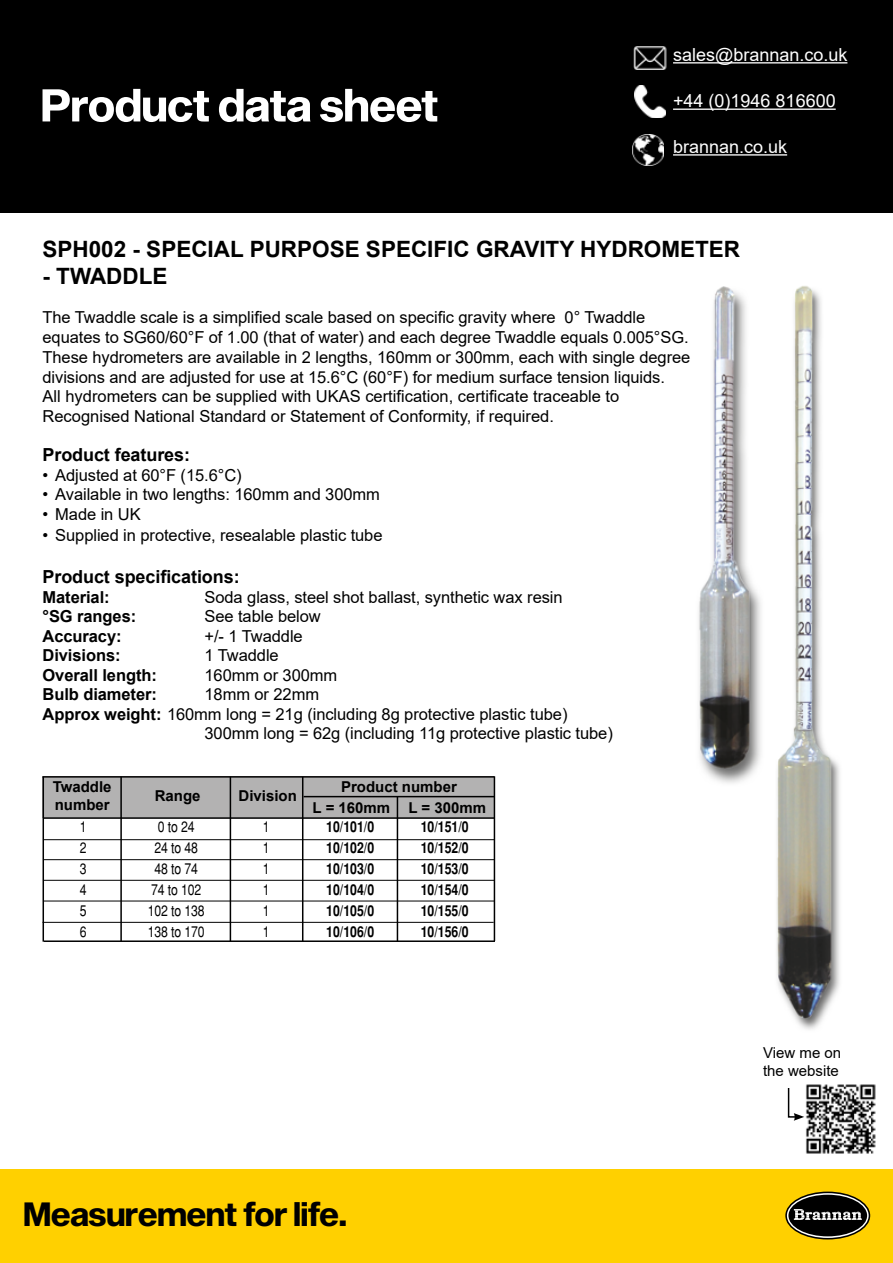
<style>
.page{position:relative;width:893px;height:1263px;background:#fff}
.page>*{position:absolute;margin:0;border:0;box-sizing:border-box;transform-origin:0 0}
.t1{font:33px "Sequel Sans Bold Disp";color:#000}
.t2{font:700 22.5px "Arial";color:#000}
.t3{font:18px "Arial";color:#fff}
.t4{font:700 18px "Arial";letter-spacing:-.005em;color:#000}
.t5{font:16.5px/19.8px "Arial";letter-spacing:-.005em;color:#000}
.t6{font:700 16.5px "Arial";letter-spacing:-.005em;color:#000}
.t7{font:700 condensed 15px "Helvetica";color:#000}
.t8{font:700 15px/18px "Arial";color:#000}
.t9{font:condensed 15px "Helvetica";letter-spacing:-.01em;color:#000}
.t10{font:15px/18px "Arial";color:#000}
.s1{font-weight:700}
</style>
<div class="page">
<div style="left:0;top:0;width:893px;height:213px;background:#000"></div>
<div style="left:0;top:1169px;width:893px;height:94px;background:#ffd000"></div>
<svg style="left:786px;top:1192px;width:83px;height:47px"></svg>
<div style="left:785px;top:1191px;width:85px;height:48px;border:2px solid #000;border-radius:50%"></div>
<div style="left:788px;top:1195px;width:79px;height:41px;background:#000;border-radius:50%"></div>
<svg style="left:794px;top:1209px;width:68px;height:11px"></svg>
<img style="left:633px;top:47px;width:34px;height:22px">
<hr style="left:673px;top:62px;width:174px;height:2px;background:#fff">
<img style="left:635px;top:86px;width:30px;height:32px">
<hr style="left:673px;top:109px;width:163px;height:1px;background:#fff">
<img style="left:633px;top:134px;width:31px;height:32px">
<hr style="left:673px;top:154px;width:114px;height:2px;background:#fff">
<svg style="left:43px;top:89px;width:394px;height:33px"></svg>
<img style="left:776px;top:286px;width:64px;height:744px">
<img style="left:698px;top:286px;width:63px;height:497px">
<div style="left:43px;top:777px;width:452px;height:41px;background:#b3b2b2"></div>
<hr style="left:43px;top:817px;width:451px;height:2px;background:#000">
<hr style="left:43px;top:839px;width:451px;height:1px;background:#000">
<hr style="left:43px;top:880px;width:451px;height:1px;background:#000">
<hr style="left:43px;top:859px;width:451px;height:1px;background:#000">
<hr style="left:43px;top:901px;width:451px;height:1px;background:#000">
<hr style="left:43px;top:922px;width:451px;height:1px;background:#000">
<hr style="left:43px;top:777px;width:1px;height:165px;background:#000">
<hr style="left:494px;top:776px;width:1px;height:165px;background:#000">
<hr style="left:43px;top:776px;width:451px;height:2px;background:#000">
<hr style="left:304px;top:796px;width:191px;height:1px;background:#000">
<hr style="left:44px;top:940px;width:451px;height:2px;background:#000">
<hr style="left:397px;top:797px;width:1px;height:145px;background:#000">
<hr style="left:120px;top:777px;width:2px;height:164px;background:#000">
<hr style="left:302px;top:777px;width:1px;height:164px;background:#000">
<hr style="left:230px;top:777px;width:1px;height:164px;background:#000">
<img style="left:806px;top:1084px;width:70px;height:70px">
<svg style="left:787px;top:1088px;width:17px;height:33px"></svg>
<p class="t3" style="left:673px;top:42px;width:176px">sales@brannan.co.uk</p>
<p class="t3" style="left:673px;top:89px;width:164px">+44 (0)1946 816600</p>
<p class="t3" style="left:673px;top:134px;width:116px">brannan.co.uk</p>
<h2 class="t2" style="left:43px;top:233px;width:699px">SPH002 - SPECIAL PURPOSE SPECIFIC GRAVITY HYDROMETER</h2>
<h2 class="t2" style="left:43px;top:260px;width:126px">- TWADDLE</h2>
<p class="t5" style="left:43px;top:307px;width:649px">The Twaddle scale is a simplified scale based on specific gravity where 0° Twaddle equates to SG60/60°F of 1.00 (that of water) and each degree Twaddle equals 0.005°SG.<br>These hydrometers are available in 2 lengths, 160mm or 300mm, each with single degree divisions and are adjusted for use at 15.6°C (60°F) for medium surface tension liquids.<br>All hydrometers can be supplied with UKAS certification, certificate traceable to Recognised National Standard or Statement of Conformity, if required.</p>
<p class="t4" style="left:43px;top:442px;width:149px">Product features:</p>
<p class="t5" style="left:43px;top:465px;width:201px">• Adjusted at 60°F (15.6°C)</p>
<p class="t5" style="left:43px;top:484px;width:339px">• Available in two lengths: 160mm and 300mm</p>
<p class="t5" style="left:43px;top:504px;width:100px">• Made in UK</p>
<p class="t5" style="left:43px;top:525px;width:342px">• Supplied in protective, resealable plastic tube</p>
<p class="t4" style="left:43px;top:564px;width:199px">Product specifications:</p>
<p class="t6" style="left:43px;top:585px;width:69px">Material:</p>
<p class="t5" style="left:205px;top:587px;width:360px">Soda glass, steel shot ballast, synthetic wax resin</p>
<p class="t6" style="left:43px;top:605px;width:95px">°SG ranges:</p>
<p class="t5" style="left:205px;top:606px;width:118px">See table below</p>
<p class="t6" style="left:43px;top:624px;width:81px">Accuracy:</p>
<p class="t5" style="left:205px;top:626px;width:100px">+/- 1 Twaddle</p>
<p class="t6" style="left:43px;top:644px;width:80px">Divisions:</p>
<p class="t5" style="left:205px;top:645px;width:76px">1 Twaddle</p>
<p class="t6" style="left:43px;top:663px;width:116px">Overall length:</p>
<p class="t5" style="left:205px;top:665px;width:134px">160mm or 300mm</p>
<p class="t6" style="left:43px;top:683px;width:116px">Bulb diameter:</p>
<p class="t5" style="left:205px;top:684px;width:116px">18mm or 22mm</p>
<p class="t5" style="left:43px;top:704px;width:526px"><span class="s1">Approx weight:</span> 160mm long = 21g (including 8g protective plastic tube)</p>
<p class="t5" style="left:205px;top:723px;width:410px">300mm long = 62g (including 11g protective plastic tube)</p>
<p class="t8" style="left:53px;top:778px;width:60px">Twaddle number</p>
<p class="t9" style="left:80px;top:818px;width:8px">1</p>
<p class="t9" style="left:158px;top:818px;width:38px">0 to 24</p>
<p class="t9" style="left:263px;top:818px;width:8px">1</p>
<p class="t7" style="left:326px;top:818px;width:49px">10/101/0</p>
<p class="t7" style="left:421px;top:818px;width:49px">10/151/0</p>
<p class="t9" style="left:80px;top:839px;width:8px">2</p>
<p class="t9" style="left:155px;top:839px;width:45px">24 to 48</p>
<p class="t9" style="left:263px;top:839px;width:8px">1</p>
<p class="t7" style="left:326px;top:839px;width:49px">10/102/0</p>
<p class="t7" style="left:421px;top:839px;width:49px">10/152/0</p>
<p class="t9" style="left:80px;top:860px;width:8px">3</p>
<p class="t9" style="left:155px;top:860px;width:45px">48 to 74</p>
<p class="t9" style="left:263px;top:860px;width:8px">1</p>
<p class="t7" style="left:326px;top:860px;width:49px">10/103/0</p>
<p class="t7" style="left:421px;top:860px;width:49px">10/153/0</p>
<p class="t9" style="left:80px;top:881px;width:8px">4</p>
<p class="t9" style="left:151px;top:881px;width:52px">74 to 102</p>
<p class="t9" style="left:263px;top:881px;width:8px">1</p>
<p class="t7" style="left:326px;top:881px;width:49px">10/104/0</p>
<p class="t7" style="left:421px;top:881px;width:49px">10/154/0</p>
<p class="t9" style="left:80px;top:902px;width:8px">5</p>
<p class="t9" style="left:148px;top:902px;width:58px">102 to 138</p>
<p class="t9" style="left:263px;top:902px;width:8px">1</p>
<p class="t7" style="left:326px;top:902px;width:49px">10/105/0</p>
<p class="t7" style="left:421px;top:902px;width:49px">10/155/0</p>
<p class="t9" style="left:80px;top:923px;width:8px">6</p>
<p class="t9" style="left:148px;top:923px;width:58px">138 to 170</p>
<p class="t9" style="left:263px;top:923px;width:8px">1</p>
<p class="t7" style="left:326px;top:923px;width:49px">10/106/0</p>
<p class="t7" style="left:421px;top:923px;width:49px">10/156/0</p>
<p class="t8" style="left:155px;top:787px;width:47px">Range</p>
<p class="t8" style="left:313px;top:777px;width:175px;line-height:20.2px;text-align:center">Product number<br>L = 160mm L = 300mm</p>
<p class="t8" style="left:238px;top:787px;width:60px">Division</p>
<p class="t10" style="left:763px;top:1044px;width:80px">View me on the website</p>
<h1 class="t1" style="left:24px;top:1191px;width:325px">Measurement for life.</h1>
</div>
